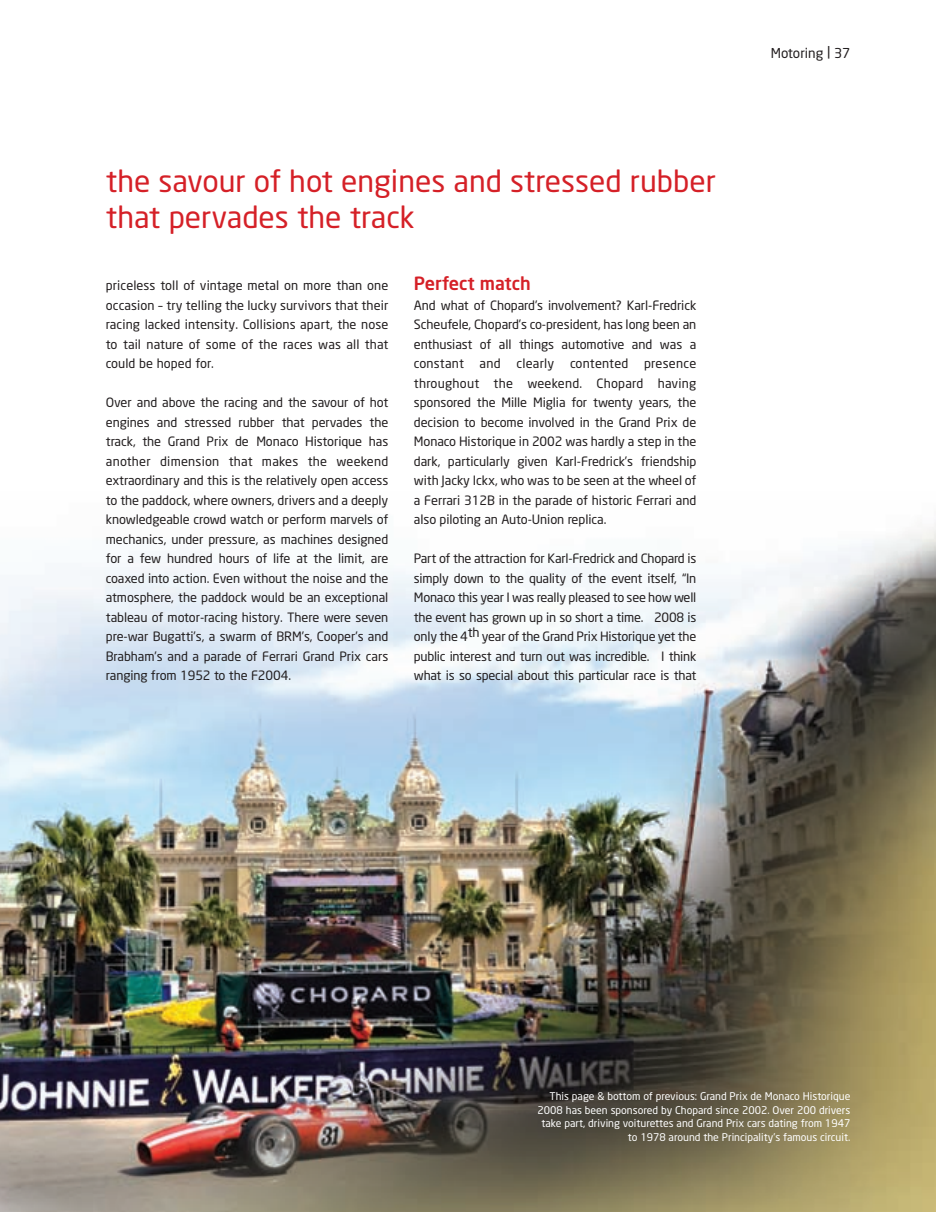
<style>
.page{position:relative;width:936px;height:1212px;background:#fff}
.page>*{position:absolute;margin:0;border:0;box-sizing:border-box;transform-origin:0 0}
.t1{font:30px/36px "Neo Sans";color:#d52027}
.t2{font:500 18px "Neo Sans";color:#d52027}
.t3{font:13.5px "Neo Sans";color:#231f20}
.t4{font:12.75px/19.5px "Neo Sans";letter-spacing:-.005em;color:#231f20;text-align:justify}
.t5{font:10.5px/13.5px "Neo Sans";color:#fff;text-align:right}
</style>
<div class="page">
<img style="left:0;top:526px;width:935px;height:686px">
<h1 class="t1" style="left:106px;top:165px;width:611px">the savour of hot engines and stressed rubber that pervades the track</h1>
<p class="t4" style="left:106px;top:276px;width:284px">priceless toll of vintage metal on more than one occasion – try telling the lucky survivors that their racing lacked intensity. Collisions apart, the nose to tail nature of some of the races was all that could be hoped for.</p>
<p class="t4" style="left:106px;top:393px;width:284px">Over and above the racing and the savour of hot engines and stressed rubber that pervades the track, the Grand Prix de Monaco Historique has another dimension that makes the weekend extraordinary and this is the relatively open access to the paddock, where owners, drivers and a deeply knowledgeable crowd watch or perform marvels of mechanics, under pressure, as machines designed for a few hundred hours of life at the limit, are coaxed into action. Even without the noise and the atmosphere, the paddock would be an exceptional tableau of motor-racing history. There were seven pre-war Bugatti’s, a swarm of BRM’s, Cooper’s and Brabham’s and a parade of Ferrari Grand Prix cars ranging from 1952 to the F2004.</p>
<h2 class="t2" style="left:414px;top:276px;width:118px">Perfect match</h2>
<p class="t4" style="left:414px;top:296px;width:284px">And what of Chopard’s involvement? Karl-Fredrick Scheufele, Chopard’s co-president, has long been an enthusiast of all things automotive and was a constant and clearly contented presence throughout the weekend. Chopard having sponsored the Mille Miglia for twenty years, the decision to become involved in the Grand Prix de Monaco Historique in 2002 was hardly a step in the dark, particularly given Karl-Fredrick’s friendship with Jacky Ickx, who was to be seen at the wheel of a Ferrari 312B in the parade of historic Ferrari and also piloting an Auto-Union replica.</p>
<p class="t4" style="left:414px;top:549px;width:284px">Part of the attraction for Karl-Fredrick and Chopard is simply down to the quality of the event itself, “In Monaco this year I was really pleased to see how well the event has grown up in so short a time. 2008 is only the 4th year of the Grand Prix Historique yet the public interest and turn out was incredible. I think what is so special about this particular race is that</p>
<p class="t3" style="left:770px;top:47px;width:81px">Motoring | 37</p>
<p class="t5" style="left:537px;top:1090px;width:314px">This page &amp; bottom of previous: Grand Prix de Monaco Historique 2008 has been sponsored by Chopard since 2002. Over 200 drivers take part, driving voiturettes and Grand Prix cars dating from 1947 to 1978 around the Principality’s famous circuit.</p>
</div>
